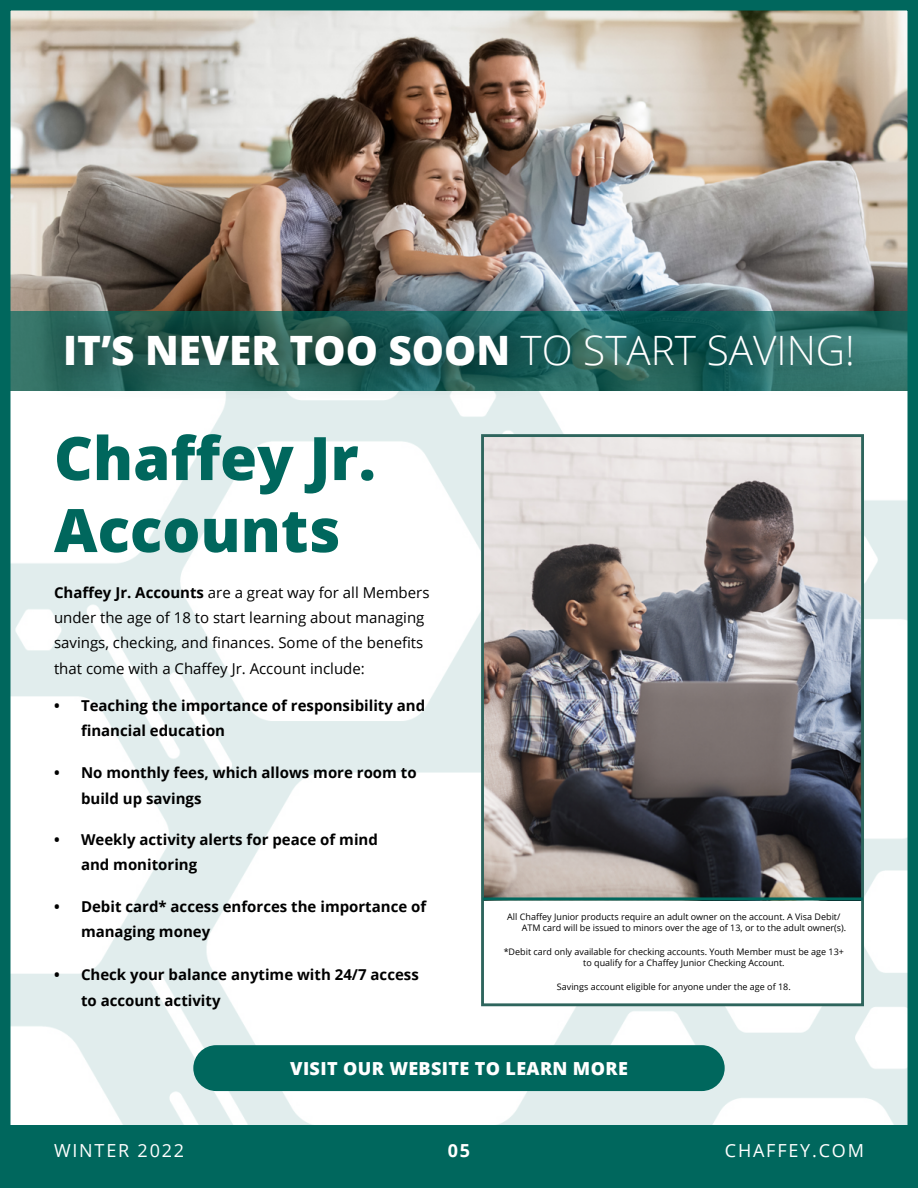
<style>
.page{position:relative;width:918px;height:1188px;background:#fff}
.page>*{position:absolute;margin:0;border:0;box-sizing:border-box;transform-origin:0 0}
.t1{font:800 60px/72px "Open Sans";color:#00675d}
.t2{font:800 40.5px "Open Sans";color:#fff}
.t3{font:800 18px "Open Sans";letter-spacing:.02em;color:#fff}
.t4{font:18px "Open Sans";letter-spacing:.1em;color:#fff}
.t5{font:700 18px "Open Sans";color:#fff}
.t6{font:700 15px/25.2px "Open Sans";color:#000}
.t7{font:15px/25.2px "Open Sans";color:#000}
.t8{font:9px/10.8px "Open Sans";color:#000}
.s1{font-weight:300}
.s2{font-weight:700}
</style>
<div class="page">
<img style="left:11px;top:402px;width:896px;height:723px">
<img style="left:11px;top:11px;width:896px;height:300px">
<div style="left:0;top:1125px;width:918px;height:63px;background:#00675d"></div>
<div style="left:193px;top:1045px;width:532px;height:46px;background:#00675d;border-radius:23px"></div>
<svg style="left:11px;top:311px;width:896px;height:80px;background:#36766c"></svg>
<div style="left:29px;top:298px;width:859px;height:104px;background:#000;opacity:.75"></div>
<div style="left:0;top:0;width:918px;height:1188px;border:10px solid #00675d"></div>
<div style="left:483px;top:436px;width:380px;height:569px;background:#fff"></div>
<img style="left:485px;top:438px;width:375px;height:459px">
<div style="left:481px;top:434px;width:383px;height:572px;border:3px solid #2e655d"></div>
<hr style="left:483px;top:897px;width:380px;height:3px;background:#00675d">
<h2 class="t2" style="left:63px;top:319px;width:793px">IT’S NEVER TOO SOON <span class="s1">TO START SAVING!</span></h2>
<h1 class="t1" style="left:54px;top:419px;width:323px">Chaffey Jr.<br>Accounts</h1>
<h3 class="t7" style="left:54px;top:580px;width:377px"><span class="s2">Chaffey Jr. Accounts</span> are a great way for all Members under the age of 18 to start learning about managing savings, checking, and finances. Some of the benefits that come with a Chaffey Jr. Account include:</h3>
<h3 class="t6" style="left:81px;top:693px;width:346px;text-indent:-27px">• Teaching the importance of responsibility and financial education</h3>
<h3 class="t6" style="left:81px;top:760px;width:337px;text-indent:-27px">• No monthly fees, which allows more room to build up savings</h3>
<h3 class="t6" style="left:81px;top:826px;width:298px;text-indent:-27px">• Weekly activity alerts for peace of mind and monitoring</h3>
<h3 class="t6" style="left:81px;top:894px;width:347px;text-indent:-27px">• Debit card* access enforces the importance of managing money</h3>
<h3 class="t6" style="left:81px;top:962px;width:339px;text-indent:-27px">• Check your balance anytime with 24/7 access to account activity</h3>
<p class="t8" style="left:522px;top:911px;width:326px;text-indent:-15px">All Chaffey Junior products require an adult owner on the account. A Visa Debit/<br>ATM card will be issued to minors over the age of 13, or to the adult owner(s).</p>
<p class="t8" style="left:583px;top:946px;width:262px;text-indent:-80px">*Debit card only available for checking accounts. Youth Member must be age 13+ to qualify for a Chaffey Junior Checking Account.</p>
<p class="t8" style="left:557px;top:981px;width:235px">Savings account eligible for anyone under the age of 18.</p>
<h3 class="t3" style="left:290px;top:1055px;width:339px">VISIT OUR WEBSITE TO LEARN MORE</h3>
<h3 class="t4" style="left:54px;top:1138px;width:132px">WINTER 2022</h3>
<h3 class="t5" style="left:448px;top:1138px;width:24px">05</h3>
<h3 class="t4" style="left:725px;top:1138px;width:141px">CHAFFEY.COM</h3>
</div>
